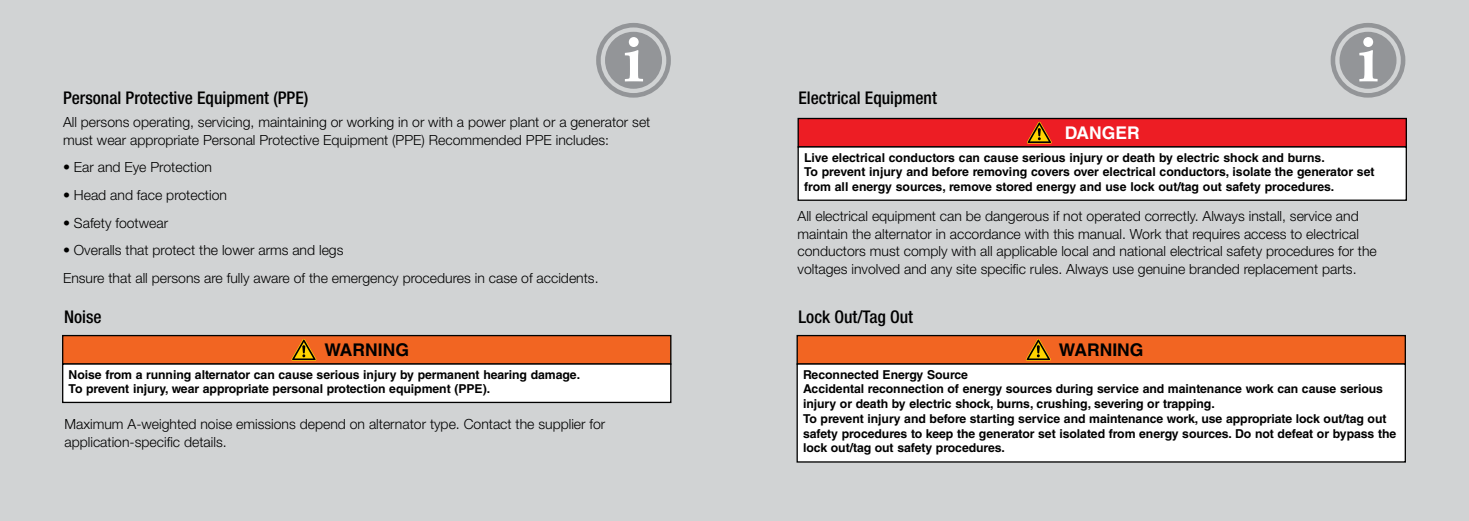
<style>
.page{position:relative;width:1469px;height:521px;background:#fff}
.page>*{position:absolute;margin:0;border:0;box-sizing:border-box;transform-origin:0 0}
.t1{font:500 condensed 17.5px "Helvetica Neue LT Std";color:#000}
.t2{font:700 17.5px "Helvetica LT Std";color:#000}
.t3{font:700 17.5px "Helvetica LT Std";color:#fff}
.t4{font:300 14px/17.5px "Helvetica Neue LT Std";color:#000}
.t5{font:700 12.25px/14.7px "Helvetica LT Std";letter-spacing:-.005em;color:#000}
</style>
<div class="page">
<div style="left:0;top:0;width:1468px;height:521px;background:#d1d3d4"></div>
<div style="left:63px;top:335px;width:608px;height:29px;background:#f26522"></div>
<div style="left:62px;top:335px;width:609px;height:30px;border:1px solid #000"></div>
<svg style="left:291px;top:339px;width:25px;height:22px"></svg>
<div style="left:63px;top:364px;width:608px;height:38px;background:#fff"></div>
<div style="left:62px;top:363px;width:609px;height:40px;border:1px solid #000"></div>
<div style="left:797px;top:335px;width:608px;height:29px;background:#f26522"></div>
<div style="left:796px;top:335px;width:609px;height:30px;border:1px solid #000"></div>
<svg style="left:1026px;top:339px;width:24px;height:22px"></svg>
<div style="left:797px;top:364px;width:608px;height:98px;background:#fff"></div>
<div style="left:796px;top:363px;width:609px;height:100px;border:1px solid #000"></div>
<div style="left:798px;top:118px;width:608px;height:29px;background:#ed1d24"></div>
<div style="left:797px;top:118px;width:609px;height:30px;border:1px solid #000"></div>
<svg style="left:1027px;top:122px;width:24px;height:22px"></svg>
<div style="left:798px;top:147px;width:608px;height:53px;background:#fff"></div>
<div style="left:797px;top:146px;width:609px;height:55px;border:1px solid #000"></div>
<div style="left:605px;top:32px;width:57px;height:57px;background:#939598;border-radius:50%"></div>
<div style="left:596px;top:23px;width:75px;height:75px;border:5px solid #939598;border-radius:50%"></div>
<svg style="left:625px;top:37px;width:18px;height:44px"></svg>
<div style="left:1339px;top:32px;width:57px;height:57px;background:#939598;border-radius:50%"></div>
<div style="left:1330px;top:23px;width:75px;height:75px;border:5px solid #939598;border-radius:50%"></div>
<svg style="left:1359px;top:37px;width:18px;height:44px"></svg>
<p class="t1" style="left:63px;top:88px;width:247px">Personal Protective Equipment (PPE)</p>
<p class="t4" style="left:63px;top:113px;width:589px">All persons operating, servicing, maintaining or working in or with a power plant or a generator set must wear appropriate Personal Protective Equipment (PPE) Recommended PPE includes:</p>
<p class="t4" style="left:63px;top:158px;width:150px">• Ear and Eye Protection</p>
<p class="t4" style="left:63px;top:186px;width:165px">• Head and face protection</p>
<p class="t4" style="left:63px;top:214px;width:107px">• Safety footwear</p>
<p class="t4" style="left:63px;top:236px;width:537px;line-height:27.7px">• Overalls that protect the lower arms and legs<br>Ensure that all persons are fully aware of the emergency procedures in case of accidents.</p>
<p class="t1" style="left:798px;top:88px;width:140px">Electrical Equipment</p>
<p class="t3" style="left:1064px;top:122px;width:77px">DANGER</p>
<p class="t5" style="left:804px;top:150px;width:572px">Live electrical conductors can cause serious injury or death by electric shock and burns.<br>To prevent injury and before removing covers over electrical conductors, isolate the generator set from all energy sources, remove stored energy and use lock out/tag out safety procedures.</p>
<p class="t4" style="left:797px;top:207px;width:581px">All electrical equipment can be dangerous if not operated correctly. Always install, service and maintain the alternator in accordance with this manual. Work that requires access to electrical conductors must comply with all applicable local and national electrical safety procedures for the voltages involved and any site specific rules. Always use genuine branded replacement parts.</p>
<p class="t1" style="left:64px;top:306px;width:39px">Noise</p>
<p class="t1" style="left:798px;top:306px;width:116px">Lock Out/Tag Out</p>
<p class="t2" style="left:324px;top:339px;width:86px">WARNING</p>
<p class="t5" style="left:69px;top:367px;width:513px">Noise from a running alternator can cause serious injury by permanent hearing damage.<br>To prevent injury, wear appropriate personal protection equipment (PPE).</p>
<p class="t4" style="left:64px;top:415px;width:542px">Maximum A-weighted noise emissions depend on alternator type. Contact the supplier for application-specific details.</p>
<p class="t2" style="left:1059px;top:339px;width:86px">WARNING</p>
<p class="t5" style="left:803px;top:367px;width:594px">Reconnected Energy Source<br>Accidental reconnection of energy sources during service and maintenance work can cause serious injury or death by electric shock, burns, crushing, severing or trapping.<br>To prevent injury and before starting service and maintenance work, use appropriate lock out/tag out safety procedures to keep the generator set isolated from energy sources. Do not defeat or bypass the lock out/tag out safety procedures.</p>
</div>
